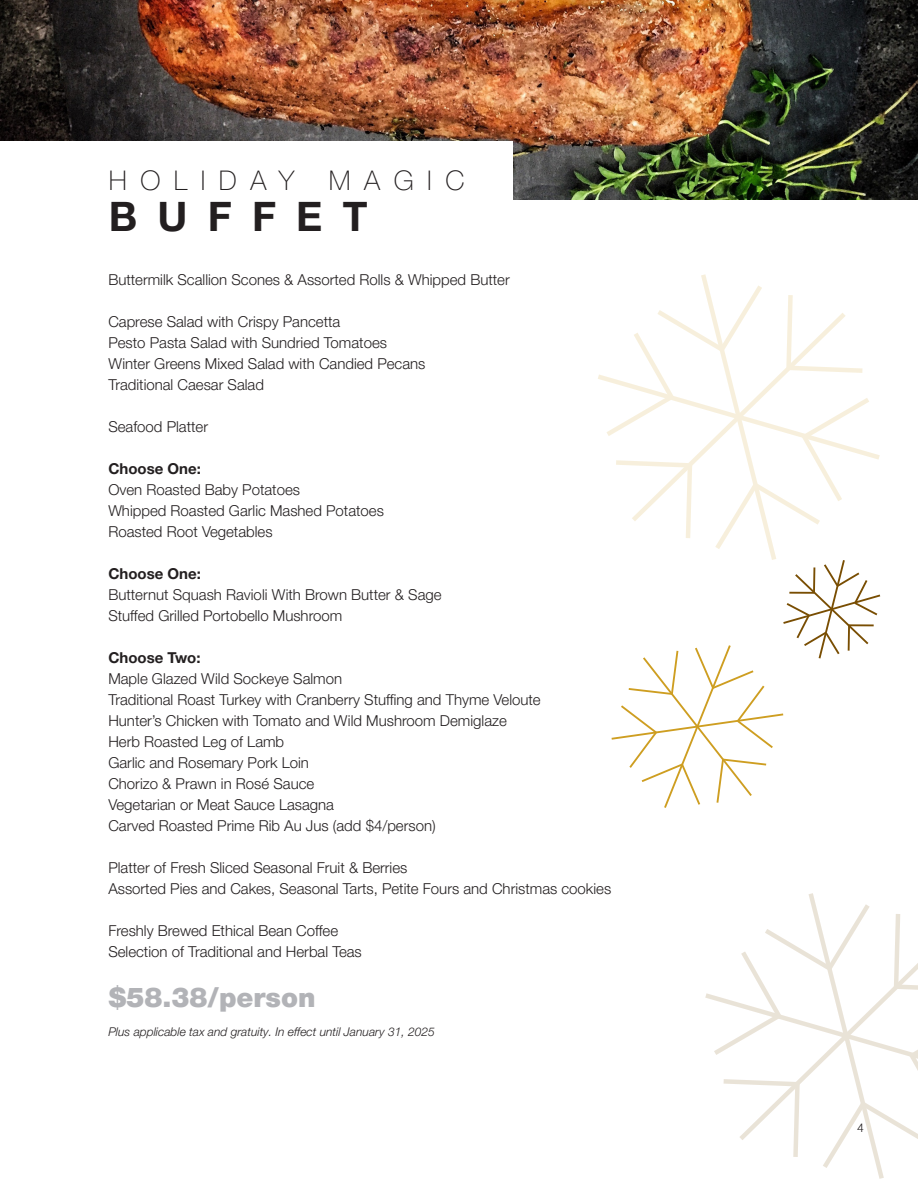
<style>
.page{position:relative;width:918px;height:1188px;background:#fff}
.page>*{position:absolute;margin:0;border:0;box-sizing:border-box;transform-origin:0 0}
.t1{font:700 40.5px "Helvetica Neue LT Pro";letter-spacing:.5em;color:#231f20}
.t2{font:900 27px "Helvetica Neue LT Pro";color:#b2b3b7}
.t3{font:100 27px "Helvetica Neue LT Pro";letter-spacing:.5em;color:#231f20}
.t4{font:300 15px "Helvetica Neue LT Pro";color:#231f20}
.t5{font:700 15px "Helvetica Neue LT Pro";color:#231f20}
.t6{font:italic 300 12px "Helvetica Neue LT Pro";color:#231f20}
.t7{font:300 12px "Helvetica";color:#231f20}
</style>
<div class="page">
<img style="left:0;top:0;width:918px;height:199px">
<div style="left:0;top:142px;width:513px;height:118px;background:#fff"></div>
<svg style="left:598px;top:274px;width:283px;height:534px"></svg>
<svg style="left:705px;top:893px;width:213px;height:286px"></svg>
<p class="t3" style="left:109px;top:165px;width:187px">HOLIDAY</p>
<p class="t3" style="left:329px;top:165px;width:137px">MAGIC</p>
<p class="t1" style="left:109px;top:191px;width:260px">BUFFET</p>
<p class="t4" style="left:108px;top:271px;width:403px">Buttermilk Scallion Scones &amp; Assorted Rolls &amp; Whipped Butter</p>
<p class="t4" style="left:108px;top:313px;width:234px">Caprese Salad with Crispy Pancetta</p>
<p class="t4" style="left:108px;top:334px;width:280px">Pesto Pasta Salad with Sundried Tomatoes</p>
<p class="t4" style="left:108px;top:355px;width:319px">Winter Greens Mixed Salad with Candied Pecans</p>
<p class="t4" style="left:108px;top:376px;width:157px">Traditional Caesar Salad</p>
<p class="t4" style="left:108px;top:418px;width:101px">Seafood Platter</p>
<p class="t5" style="left:108px;top:459px;width:94px">Choose One:</p>
<p class="t4" style="left:108px;top:481px;width:193px">Oven Roasted Baby Potatoes</p>
<p class="t4" style="left:108px;top:502px;width:277px">Whipped Roasted Garlic Mashed Potatoes</p>
<p class="t4" style="left:108px;top:523px;width:166px">Roasted Root Vegetables</p>
<p class="t5" style="left:108px;top:564px;width:94px">Choose One:</p>
<p class="t4" style="left:108px;top:586px;width:335px">Butternut Squash Ravioli With Brown Butter &amp; Sage</p>
<p class="t4" style="left:108px;top:607px;width:235px">Stuffed Grilled Portobello Mushroom</p>
<p class="t5" style="left:108px;top:648px;width:94px">Choose Two:</p>
<p class="t4" style="left:108px;top:670px;width:235px">Maple Glazed Wild Sockeye Salmon</p>
<p class="t4" style="left:108px;top:691px;width:434px">Traditional Roast Turkey with Cranberry Stuffing and Thyme Veloute</p>
<p class="t4" style="left:108px;top:712px;width:400px">Hunter’s Chicken with Tomato and Wild Mushroom Demiglaze</p>
<p class="t4" style="left:108px;top:733px;width:177px">Herb Roasted Leg of Lamb</p>
<p class="t4" style="left:108px;top:754px;width:202px">Garlic and Rosemary Pork Loin</p>
<p class="t4" style="left:108px;top:775px;width:207px">Chorizo &amp; Prawn in Rosé Sauce</p>
<p class="t4" style="left:108px;top:796px;width:227px">Vegetarian or Meat Sauce Lasagna</p>
<p class="t4" style="left:108px;top:817px;width:329px">Carved Roasted Prime Rib Au Jus (add $4/person)</p>
<p class="t4" style="left:108px;top:859px;width:300px">Platter of Fresh Sliced Seasonal Fruit &amp; Berries</p>
<p class="t4" style="left:108px;top:880px;width:504px">Assorted Pies and Cakes, Seasonal Tarts, Petite Fours and Christmas cookies</p>
<p class="t4" style="left:108px;top:922px;width:231px">Freshly Brewed Ethical Bean Coffee</p>
<p class="t4" style="left:108px;top:943px;width:255px">Selection of Traditional and Herbal Teas</p>
<p class="t2" style="left:108px;top:982px;width:209px">$58.38/person</p>
<p class="t6" style="left:108px;top:1025px;width:328px">Plus applicable tax and gratuity. In effect until January 31, 2025</p>
<p class="t7" style="left:857px;top:1117px;width:8px">4</p>
</div>
